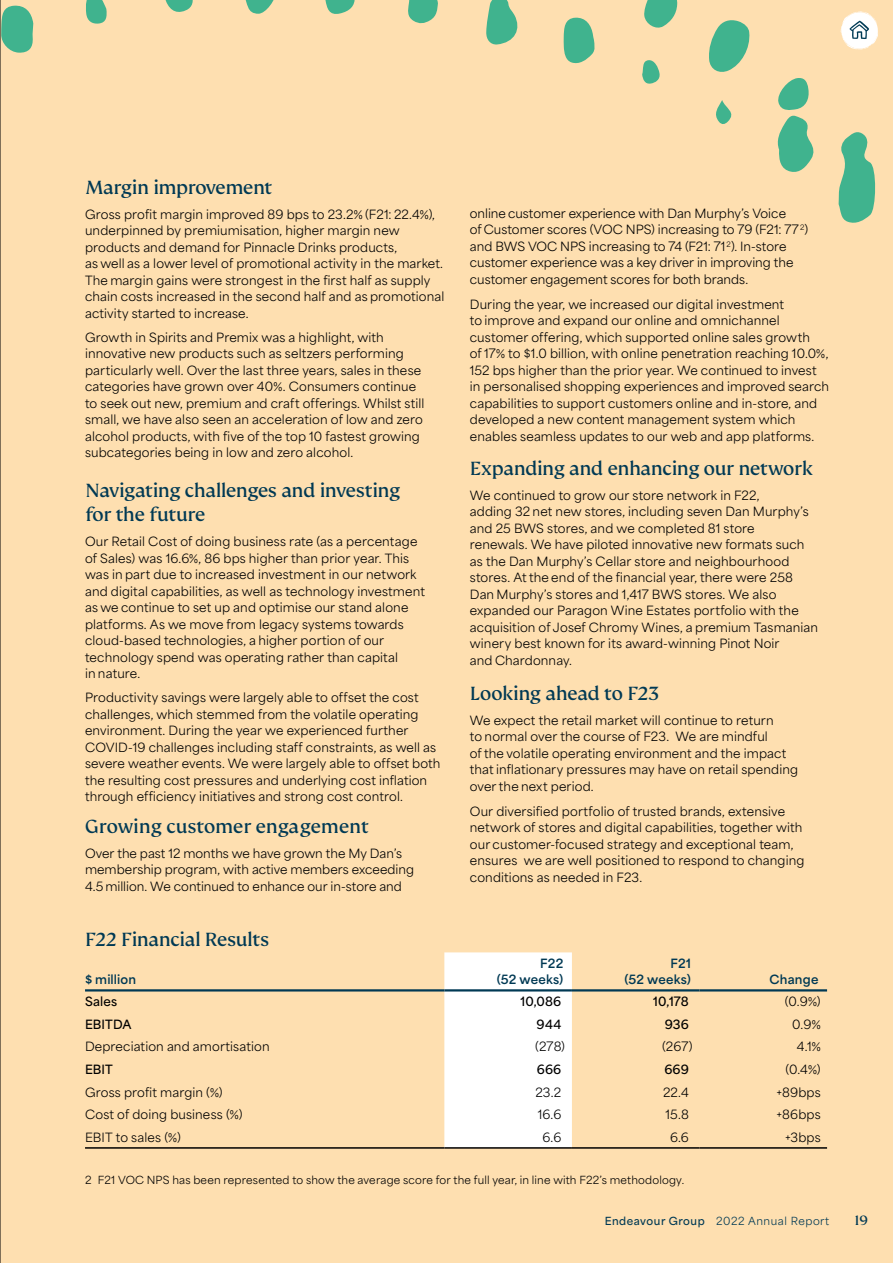
<style>
.page{position:relative;width:893px;height:1263px;background:#fedfb0}
.page>*{position:absolute;margin:0;border:0;box-sizing:border-box;transform-origin:0 0}
.t1{font:21px/24px "FS Kim";letter-spacing:-.015em;color:#003954}
.t2{font:15px "FS Kim";color:#003954}
.t3{font:12px/16.5px "Area Normal";letter-spacing:.01em;color:#000}
.t4{font:700 12px "Area Normal";letter-spacing:.01em;color:#000}
.t5{font:800 12px/15.6px "Area Normal";letter-spacing:.02em;color:#003954;text-align:right}
.t6{font:10.5px "Area Normal";letter-spacing:.015em;color:#000}
.t7{font:10.5px "Area Normal";letter-spacing:.05em;color:#003954}
.s1{font-weight:700}
</style>
<div class="page">
<svg style="left:838px;top:132px;width:38px;height:91px"></svg>
<svg style="left:709px;top:20px;width:41px;height:52px"></svg>
<svg style="left:1px;top:5px;width:32px;height:48px;background:#60ba93"></svg>
<svg style="left:564px;top:17px;width:31px;height:47px"></svg>
<svg style="left:486px;top:0;width:32px;height:45px"></svg>
<svg style="left:644px;top:0;width:34px;height:28px"></svg>
<svg style="left:408px;top:0;width:30px;height:24px"></svg>
<svg style="left:245px;top:0;width:29px;height:14px"></svg>
<svg style="left:325px;top:0;width:30px;height:14px"></svg>
<svg style="left:777px;top:78px;width:37px;height:94px"></svg>
<svg style="left:165px;top:0;width:28px;height:12px"></svg>
<svg style="left:86px;top:0;width:21px;height:24px"></svg>
<svg style="left:642px;top:60px;width:18px;height:24px"></svg>
<svg style="left:716px;top:100px;width:16px;height:24px"></svg>
<div style="left:444px;top:952px;width:128px;height:195px;background:#fff"></div>
<hr style="left:85px;top:1147px;width:359px;height:2px;background:#000">
<hr style="left:444px;top:1147px;width:128px;height:2px;background:#000">
<hr style="left:572px;top:1147px;width:127px;height:2px;background:#000">
<hr style="left:699px;top:1147px;width:128px;height:2px;background:#000">
<hr style="left:85px;top:989px;width:359px;height:2px;background:#003954">
<hr style="left:444px;top:989px;width:128px;height:2px;background:#003954">
<hr style="left:572px;top:989px;width:127px;height:2px;background:#003954">
<hr style="left:699px;top:989px;width:128px;height:2px;background:#003954">
<svg style="left:841px;top:11px;width:37px;height:39px"></svg>
<hr style="left:0;top:0;width:1px;height:1263px;background:#000">
<h1 class="t1" style="left:85px;top:175px;width:189px">Margin improvement</h1>
<p class="t3" style="left:85px;top:204px;width:361px">Gross profit margin improved 89 bps to 23.2% (F21: 22.4%), underpinned by premiumisation, higher margin new products and demand for Pinnacle Drinks products,<br>as well as a lower level of promotional activity in the market.<br>The margin gains were strongest in the first half as supply chain costs increased in the second half and as promotional activity started to increase.</p>
<p class="t3" style="left:85px;top:327px;width:341px">Growth in Spirits and Premix was a highlight, with innovative new products such as seltzers performing particularly well. Over the last three years, sales in these categories have grown over 40%. Consumers continue to seek out new, premium and craft offerings. Whilst still small, we have also seen an acceleration of low and zero alcohol products, with five of the top 10 fastest growing subcategories being in low and zero alcohol.</p>
<h1 class="t1" style="left:85px;top:479px;width:317px">Navigating challenges and investing for the future</h1>
<p class="t3" style="left:85px;top:532px;width:341px">Our Retail Cost of doing business rate (as a percentage of Sales) was 16.6%, 86 bps higher than prior year. This was in part due to increased investment in our network and digital capabilities, as well as technology investment as we continue to set up and optimise our stand alone platforms. As we move from legacy systems towards cloud-based technologies, a higher portion of our technology spend was operating rather than capital<br>in nature.</p>
<p class="t3" style="left:85px;top:688px;width:357px">Productivity savings were largely able to offset the cost challenges, which stemmed from the volatile operating environment. During the year we experienced further COVID-19 challenges including staff constraints, as well as severe weather events. We were largely able to offset both the resulting cost pressures and underlying cost inflation through efficiency initiatives and strong cost control.</p>
<h1 class="t1" style="left:85px;top:814px;width:285px">Growing customer engagement</h1>
<p class="t3" style="left:85px;top:843px;width:331px">Over the past 12 months we have grown the My Dan’s membership program, with active members exceeding<br>4.5 million. We continued to enhance our in-store and</p>
<h1 class="t1" style="left:85px;top:928px;width:186px">F22 Financial Results</h1>
<p class="t5" style="left:85px;top:970px;width:53px">$ million</p>
<p class="t3" style="left:470px;top:203px;width:340px">online customer experience with Dan Murphy’s Voice<br>of Customer scores (VOC NPS) increasing to 79 (F21: 77 <sup>2</sup>) and BWS VOC NPS increasing to 74 (F21: 71 <sup>2</sup>). In-store customer experience was a key driver in improving the customer engagement scores for both brands.</p>
<p class="t3" style="left:470px;top:294px;width:361px">During the year, we increased our digital investment<br>to improve and expand our online and omnichannel customer offering, which supported online sales growth<br>of 17% to $1.0 billion, with online penetration reaching 10.0%, 152 bps higher than the prior year. We continued to invest in personalised shopping experiences and improved search capabilities to support customers online and in-store, and developed a new content management system which enables seamless updates to our web and app platforms.</p>
<h1 class="t1" style="left:470px;top:456px;width:345px">Expanding and enhancing our network</h1>
<p class="t3" style="left:470px;top:485px;width:350px">We continued to grow our store network in F22,<br>adding 32 net new stores, including seven Dan Murphy’s and 25 BWS stores, and we completed 81 store<br>renewals. We have piloted innovative new formats such as the Dan Murphy’s Cellar store and neighbourhood stores. At the end of the financial year, there were 258<br>Dan Murphy’s stores and 1,417 BWS stores. We also expanded our Paragon Wine Estates portfolio with the acquisition of Josef Chromy Wines, a premium Tasmanian winery best known for its award-winning Pinot Noir<br>and Chardonnay.</p>
<h1 class="t1" style="left:470px;top:681px;width:191px">Looking ahead to F23</h1>
<p class="t3" style="left:470px;top:710px;width:330px">We expect the retail market will continue to return<br>to normal over the course of F23. We are mindful<br>of the volatile operating environment and the impact that inflationary pressures may have on retail spending over the next period.</p>
<p class="t3" style="left:470px;top:801px;width:336px">Our diversified portfolio of trusted brands, extensive network of stores and digital capabilities, together with our customer-focused strategy and exceptional team, ensures we are well positioned to respond to changing conditions as needed in F23.</p>
<p class="t5" style="left:497px;top:955px;width:68px">F22<br>(52 weeks)</p>
<p class="t5" style="left:624px;top:955px;width:68px">F21<br>(52 weeks)</p>
<p class="t5" style="left:769px;top:970px;width:51px">Change</p>
<p class="t4" style="left:85px;top:991px;width:34px">Sales</p>
<p class="t4" style="left:521px;top:991px;width:42px">10,086</p>
<p class="t4" style="left:653px;top:991px;width:37px">10,178</p>
<p class="t3" style="left:785px;top:992px;width:37px">(0.9%)</p>
<p class="t4" style="left:85px;top:1013px;width:48px">EBITDA</p>
<p class="t4" style="left:537px;top:1013px;width:26px">944</p>
<p class="t4" style="left:665px;top:1013px;width:26px">936</p>
<p class="t3" style="left:792px;top:1014px;width:30px">0.9%</p>
<p class="t3" style="left:85px;top:1037px;width:186px">Depreciation and amortisation</p>
<p class="t3" style="left:535px;top:1037px;width:31px">(278)</p>
<p class="t3" style="left:662px;top:1037px;width:32px">(267)</p>
<p class="t3" style="left:797px;top:1037px;width:25px">4.1%</p>
<p class="t4" style="left:85px;top:1059px;width:29px">EBIT</p>
<p class="t4" style="left:537px;top:1059px;width:26px">666</p>
<p class="t4" style="left:664px;top:1059px;width:26px">669</p>
<p class="t3" style="left:785px;top:1060px;width:37px">(0.4%)</p>
<p class="t3" style="left:85px;top:1082px;width:139px">Gross profit margin (%)</p>
<p class="t3" style="left:535px;top:1082px;width:27px">23.2</p>
<p class="t3" style="left:663px;top:1082px;width:27px">22.4</p>
<p class="t3" style="left:776px;top:1082px;width:46px">+89bps</p>
<p class="t3" style="left:85px;top:1105px;width:159px">Cost of doing business (%)</p>
<p class="t3" style="left:538px;top:1105px;width:25px">16.6</p>
<p class="t3" style="left:666px;top:1105px;width:25px">15.8</p>
<p class="t3" style="left:776px;top:1105px;width:46px">+86bps</p>
<p class="t3" style="left:85px;top:1127px;width:97px">EBIT to sales (%)</p>
<p class="t3" style="left:542px;top:1127px;width:20px">6.6</p>
<p class="t3" style="left:670px;top:1127px;width:20px">6.6</p>
<p class="t3" style="left:785px;top:1127px;width:37px">+3bps</p>
<p class="t6" style="left:85px;top:1170px;width:601px">2 F21 VOC NPS has been represented to show the average score for the full year, in line with F22’s methodology.</p>
<p class="t7" style="left:605px;top:1211px;width:226px"><span class="s1">Endeavour Group</span> 2022 Annual Report</p>
<p class="t2" style="left:854px;top:1212px;width:15px">19</p>
</div>
